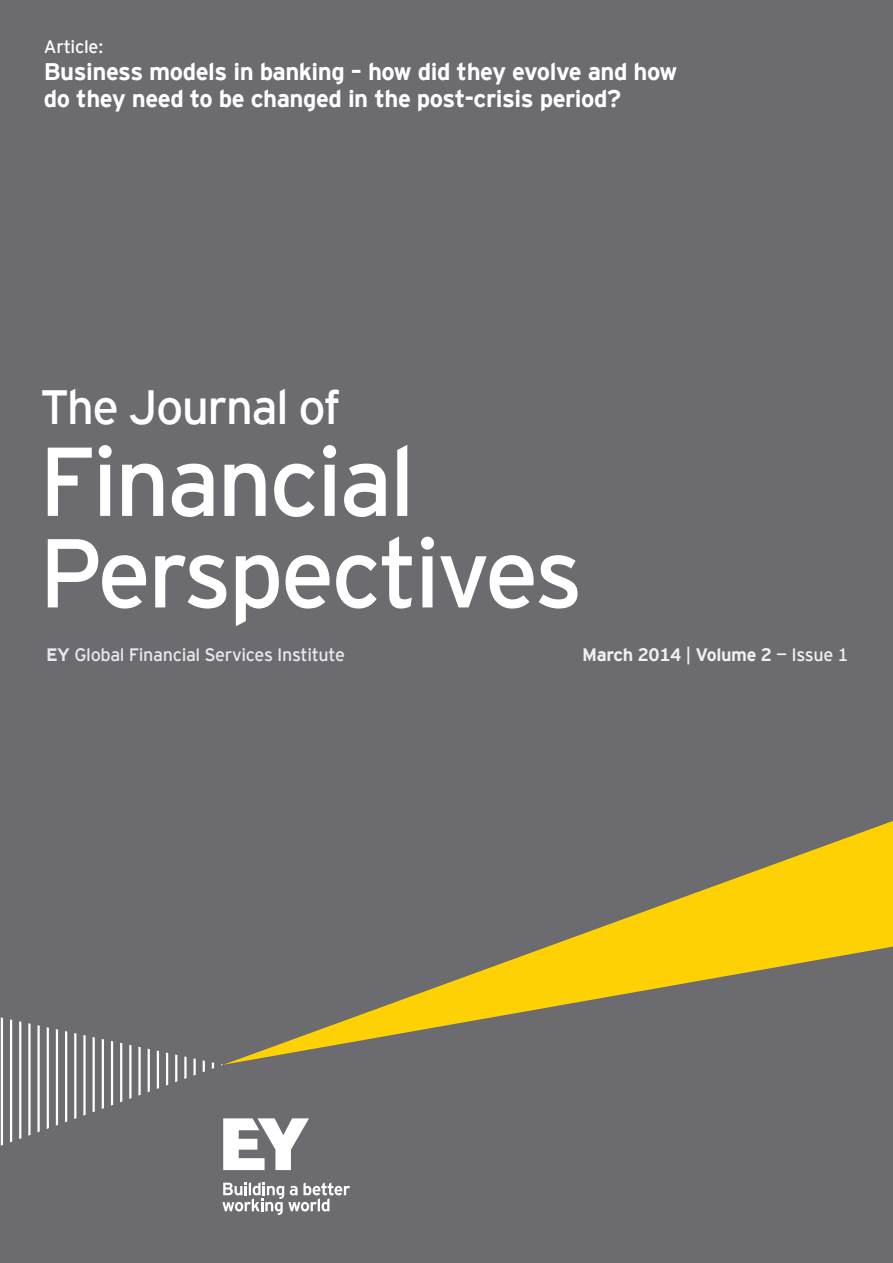
<style>
.page{position:relative;width:893px;height:1263px;background:#6c6b6f}
.page>*{position:absolute;margin:0;border:0;box-sizing:border-box;transform-origin:0 0}
.t1{font:97.5px/91.5px "EY Interstate";letter-spacing:-.035em;color:#fff}
.t2{font:48px "EY Interstate";letter-spacing:-.035em;color:#fff}
.t3{font:700 24px/27px "EY Interstate";letter-spacing:-.02em;color:#fff}
.t4{font:18px "EY Interstate";letter-spacing:-.02em;color:#e6e9ed}
.t5{font:700 18px "EY Interstate";letter-spacing:-.02em;color:#f0f0f1}
.t6{font:18px "EY Interstate";letter-spacing:-.02em;color:#fff}
.s1{font-weight:700}
.s2{font-weight:400}
</style>
<div class="page">
<svg style="left:224px;top:821px;width:669px;height:244px"></svg>
<svg style="left:1px;top:1017px;width:2px;height:129px"></svg>
<svg style="left:10px;top:1019px;width:2px;height:123px"></svg>
<svg style="left:19px;top:1021px;width:2px;height:118px"></svg>
<svg style="left:28px;top:1023px;width:3px;height:113px"></svg>
<svg style="left:37px;top:1025px;width:3px;height:107px"></svg>
<svg style="left:47px;top:1027px;width:2px;height:102px"></svg>
<svg style="left:56px;top:1029px;width:2px;height:97px"></svg>
<svg style="left:65px;top:1031px;width:2px;height:91px"></svg>
<svg style="left:74px;top:1033px;width:2px;height:86px"></svg>
<svg style="left:83px;top:1035px;width:3px;height:81px"></svg>
<svg style="left:93px;top:1037px;width:2px;height:75px"></svg>
<svg style="left:102px;top:1039px;width:2px;height:70px"></svg>
<svg style="left:111px;top:1041px;width:2px;height:64px"></svg>
<svg style="left:120px;top:1043px;width:2px;height:59px"></svg>
<svg style="left:129px;top:1045px;width:3px;height:54px"></svg>
<svg style="left:138px;top:1047px;width:3px;height:48px"></svg>
<svg style="left:148px;top:1049px;width:2px;height:43px"></svg>
<svg style="left:157px;top:1050px;width:2px;height:39px"></svg>
<svg style="left:166px;top:1052px;width:2px;height:33px"></svg>
<svg style="left:175px;top:1054px;width:2px;height:28px"></svg>
<svg style="left:184px;top:1056px;width:3px;height:23px"></svg>
<svg style="left:193px;top:1058px;width:3px;height:17px"></svg>
<svg style="left:203px;top:1060px;width:2px;height:12px"></svg>
<svg style="left:212px;top:1062px;width:2px;height:7px"></svg>
<svg style="left:222px;top:1182px;width:128px;height:33px"></svg>
<svg style="left:223px;top:1118px;width:86px;height:52px"></svg>
<p class="t6" style="left:44px;top:33px;width:61px">Article:</p>
<p class="t3" style="left:44px;top:56px;width:635px">Business models in banking – how did they evolve and how do they need to be changed in the post-crisis period?</p>
<h2 class="t2" style="left:40px;top:373px;width:302px">The Journal of</h2>
<h1 class="t1" style="left:39px;top:430px;width:546px">Financial<br>Perspectives</h1>
<p class="t4" style="left:46px;top:642px;width:300px"><span class="s1">EY</span> Global Financial Services Institute</p>
<p class="t5" style="left:582px;top:642px;width:268px">March 2014 <span class="s2">|</span> Volume 2 <span class="s2">— Issue 1</span></p>
</div>
